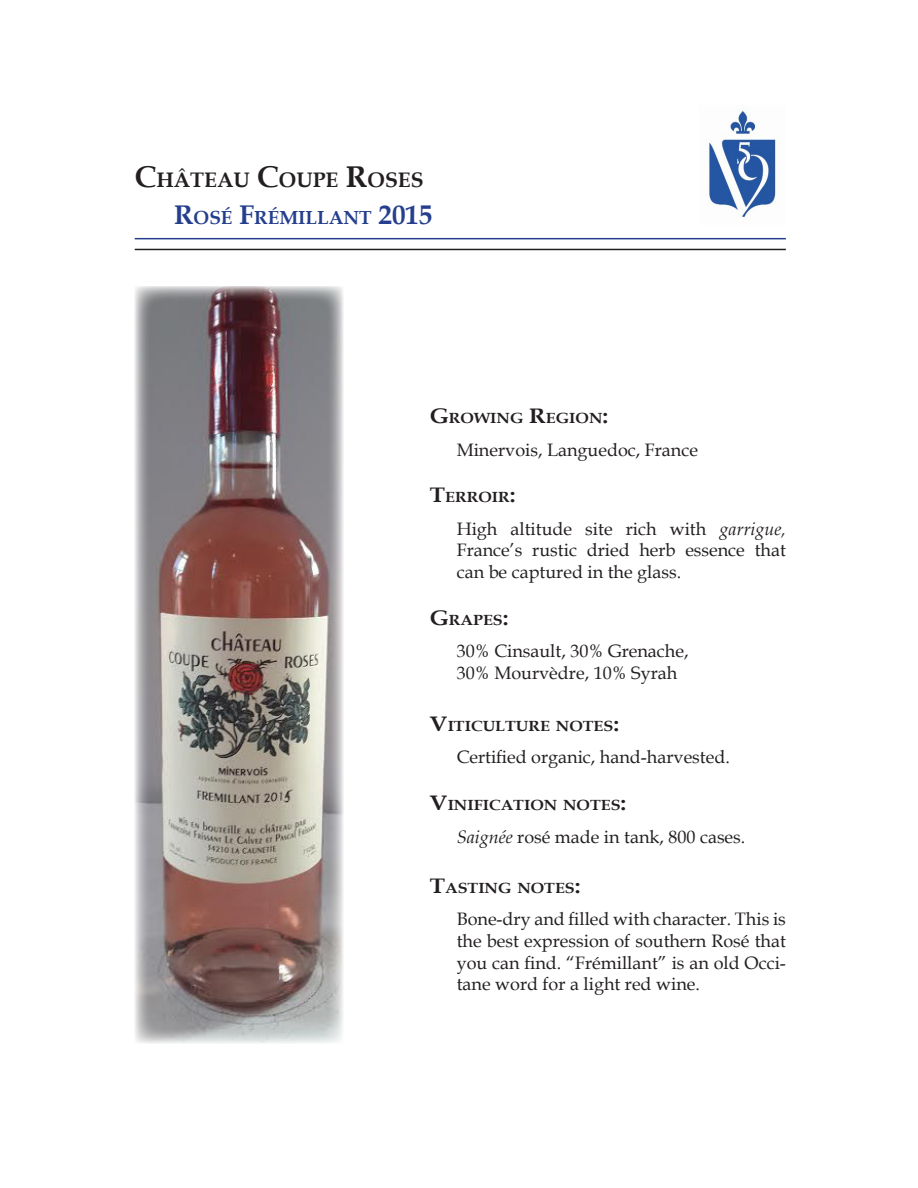
<style>
.page{position:relative;width:918px;height:1188px;background:#fff}
.page>*{position:absolute;margin:0;border:0;box-sizing:border-box;transform-origin:0 0}
.t1{font:700 21px "Book Antiqua";color:#231f20}
.t2{font:700 18.9px "Book Antiqua";color:#253f8e}
.t3{font:18px/21.6px "Book Antiqua";color:#231f20;text-align:justify}
.t4{font:700 14.7px "Book Antiqua";color:#231f20;scale:1.1 1}
.s1{font-size:30px}
.s2{font-size:27px}
.s3{font-size:21px}
.s4{font-style:italic}
</style>
<div class="page">
<img style="left:709px;top:110px;width:67px;height:108px">
<hr style="left:135px;top:249px;width:651px;height:1px;background:#231f20">
<hr style="left:135px;top:238px;width:651px;height:1px;background:#253f8e">
<img style="left:135px;top:286px;width:209px;height:757px">
<p class="t1" style="left:135px;top:165px;width:290px"><span class="s1">C</span>HÂTEAU <span class="s1">C</span>OUPE <span class="s1">R</span>OSES</p>
<p class="t2" style="left:174px;top:204px;width:260px"><span class="s2">R</span>OSÉ <span class="s2">F</span>RÉMILLANT <span class="s2">2015</span></p>
<p class="t4" style="left:430px;top:408px;width:164px"><span class="s3">G</span>ROWING <span class="s3">R</span>EGION<span class="s3">:</span></p>
<p class="t3" style="left:457px;top:438px;width:243px">Minervois, Languedoc, France</p>
<p class="t4" style="left:430px;top:487px;width:80px"><span class="s3">T</span>ERROIR<span class="s3">:</span></p>
<p class="t3" style="left:457px;top:517px;width:331px">High altitude site rich with <span class="s4">garrigue, </span>France’s rustic dried herb essence that can be captured in the glass.</p>
<p class="t4" style="left:430px;top:610px;width:73px"><span class="s3">G</span>RAPES<span class="s3">:</span></p>
<p class="t3" style="left:457px;top:640px;width:233px">30% Cinsault, 30% Grenache,</p>
<p class="t3" style="left:457px;top:661px;width:222px">30% Mourvèdre, 10% Syrah</p>
<p class="t4" style="left:430px;top:716px;width:174px"><span class="s3">V</span>ITICULTURE NOTES<span class="s3">:</span></p>
<p class="t3" style="left:457px;top:746px;width:275px">Certified organic, hand-harvested.</p>
<p class="t4" style="left:430px;top:795px;width:180px"><span class="s3">V</span>INIFICATION NOTES<span class="s3">:</span></p>
<p class="t3" style="left:457px;top:825px;width:290px"><span class="s4">Saignée</span> rosé made in tank, 800 cases.</p>
<p class="t4" style="left:430px;top:878px;width:139px"><span class="s3">T</span>ASTING NOTES<span class="s3">:</span></p>
<p class="t3" style="left:457px;top:908px;width:331px">Bone-dry and filled with character. This is the best expression of southern Rosé that you can find. “Frémillant” is an old Occi&shy;tane word for a light red wine.</p>
</div>
